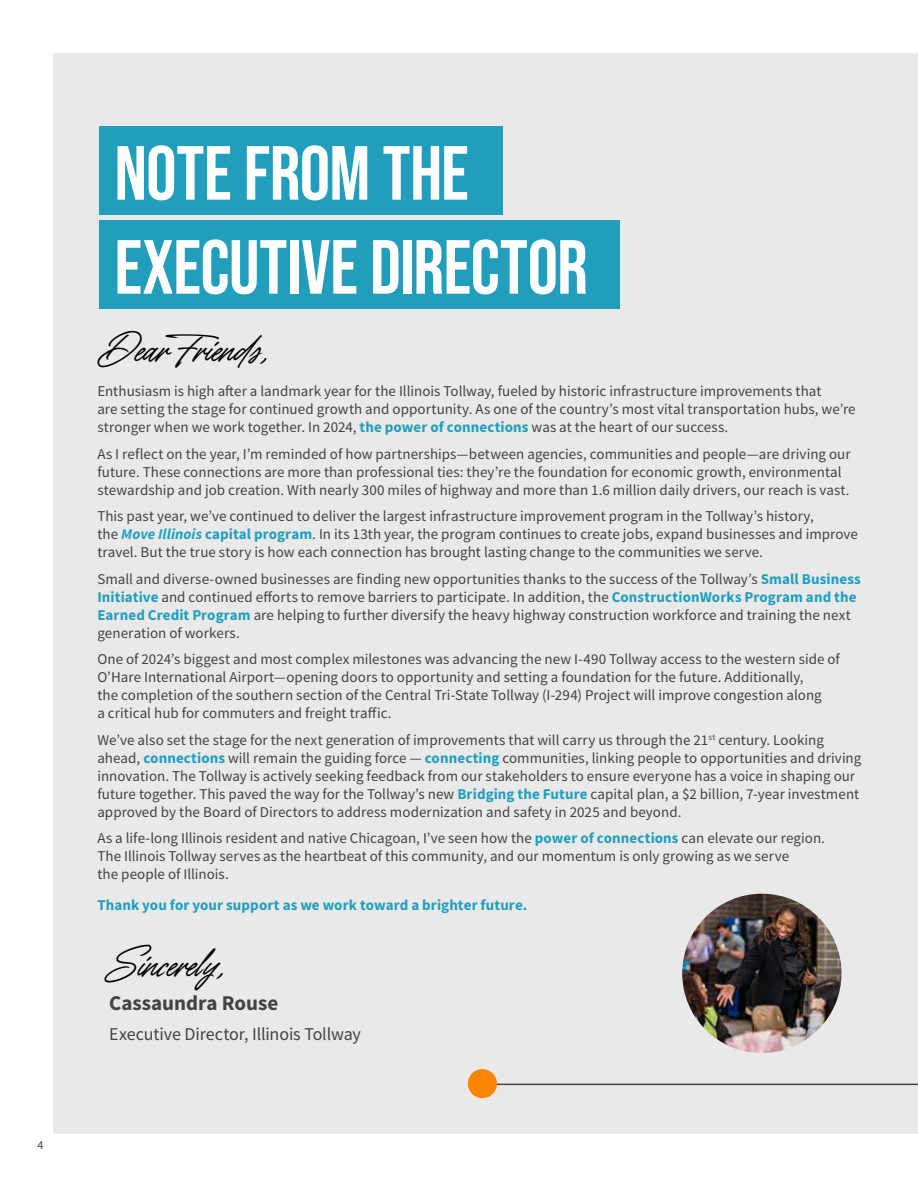
<style>
.page{position:relative;width:918px;height:1188px;background:#fff}
.page>*{position:absolute;margin:0;border:0;box-sizing:border-box;transform-origin:0 0}
.t1{font:700 76.5px/94.1px "Bebas Neue Pro";letter-spacing:-.005em;color:#fff}
.t2{font:31.5px "The Youngest";color:#000}
.t3{font:700 21px "Source Sans Pro";color:#424342}
.t4{font:18px "Source Sans Pro";letter-spacing:-.01em;color:#424342}
.t5{font:15px/18px "Source Sans Pro";letter-spacing:.005em;color:#424342}
.t6{font:700 15px "Source Sans Pro";letter-spacing:.005em;color:#229fbc}
.t7{font:12px "Source Sans Pro";color:#424342}
.s1{font-weight:700;color:#229fbc}
.s2{font-weight:700;font-style:italic;color:#229fbc}
</style>
<div class="page">
<div style="left:53px;top:54px;width:865px;height:1080px;background:#e9e9ea"></div>
<hr style="left:495px;top:1084px;width:423px;height:1px;background:#424342">
<div style="left:468px;top:1069px;width:29px;height:29px;background:#fb8500;border-radius:50%"></div>
<img style="left:682px;top:894px;width:160px;height:159px;border-radius:80px">
<div style="left:99px;top:126px;width:403px;height:89px;background:#219ebc"></div>
<div style="left:99px;top:220px;width:520px;height:89px;background:#219ebc"></div>
<p class="t7" style="left:37px;top:1137px;width:7px">4</p>
<h1 class="t1" style="left:114px;top:125px;width:475px">NOTE FROM THE<br>EXECUTIVE DIRECTOR</h1>
<h2 class="t2" style="left:97px;top:330px;width:172px">Dear Friends,</h2>
<p class="t5" style="left:97px;top:382px;width:760px">Enthusiasm is high after a landmark year for the Illinois Tollway, fueled by historic infrastructure improvements that<br>are setting the stage for continued growth and opportunity. As one of the country’s most vital transportation hubs, we’re stronger when we work together. In 2024, <span class="s1">the power of connections</span> was at the heart of our success.</p>
<p class="t5" style="left:97px;top:445px;width:755px">As I reflect on the year, I’m reminded of how partnerships—between agencies, communities and people—are driving our future. These connections are more than professional ties: they’re the foundation for economic growth, environmental stewardship and job creation. With nearly 300 miles of highway and more than 1.6 million daily drivers, our reach is vast.</p>
<p class="t5" style="left:97px;top:507px;width:762px">This past year, we’ve continued to deliver the largest infrastructure improvement program in the Tollway’s history,<br>the <span class="s2">Move Illinois</span> <span class="s1">capital program</span>. In its 13th year, the program continues to create jobs, expand businesses and improve travel. But the true story is how each connection has brought lasting change to the communities we serve.</p>
<p class="t5" style="left:97px;top:570px;width:765px">Small and diverse-owned businesses are finding new opportunities thanks to the success of the Tollway’s <span class="s1">Small Business Initiative</span> and continued efforts to remove barriers to participate. In addition, the <span class="s1">ConstructionWorks Program and the Earned Credit Program</span> are helping to further diversify the heavy highway construction workforce and training the next generation of workers.</p>
<p class="t5" style="left:97px;top:650px;width:744px">One of 2024’s biggest and most complex milestones was advancing the new I-490 Tollway access to the western side of O’Hare International Airport—opening doors to opportunity and setting a foundation for the future. Additionally,<br>the completion of the southern section of the Central Tri-State Tollway (I-294) Project will improve congestion along<br>a critical hub for commuters and freight traffic.</p>
<p class="t5" style="left:97px;top:731px;width:766px">We’ve also set the stage for the next generation of improvements that will carry us through the 21<sup>st</sup> century. Looking ahead, <span class="s1">connections</span> will remain the guiding force — <span class="s1">connecting</span> communities, linking people to opportunities and driving innovation. The Tollway is actively seeking feedback from our stakeholders to ensure everyone has a voice in shaping our future together. This paved the way for the Tollway’s new <span class="s1">Bridging the Future</span> capital plan, a $2 billion, 7-year investment approved by the Board of Directors to address modernization and safety in 2025 and beyond.</p>
<p class="t5" style="left:97px;top:829px;width:729px">As a life-long Illinois resident and native Chicagoan, I’ve seen how the <span class="s1">power of connections</span> can elevate our region.<br>The Illinois Tollway serves as the heartbeat of this community, and our momentum is only growing as we serve<br>the people of Illinois.</p>
<p class="t6" style="left:97px;top:894px;width:431px">Thank you for your support as we work toward a brighter future.</p>
<h2 class="t2" style="left:109px;top:946px;width:116px">Sincerely,</h2>
<h3 class="t3" style="left:109px;top:989px;width:170px">Cassaundra Rouse</h3>
<p class="t4" style="left:109px;top:1022px;width:253px">Executive Director, Illinois Tollway</p>
</div>
